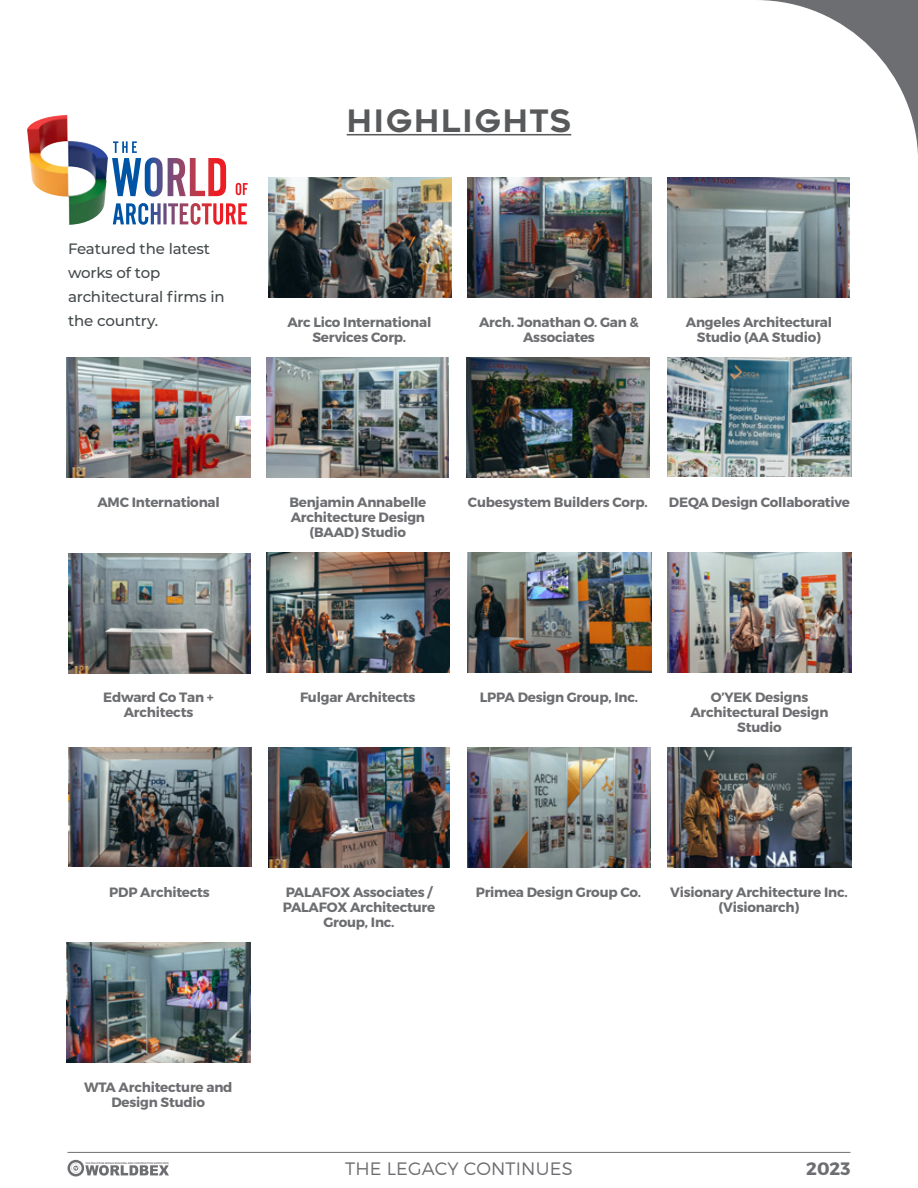
<style>
.page{position:relative;width:918px;height:1188px;background:#fff}
.page>*{position:absolute;margin:0;border:0;box-sizing:border-box;transform-origin:0 0}
.t1{font:30.9px "Renogare";letter-spacing:.05em;color:#58595b}
.t2{font:300 18px "Montserrat";letter-spacing:.01em;color:#6d6e71}
.t3{font:700 18px "Montserrat";color:#6d6e71}
.t4{font:500 15px/24px "Montserrat";letter-spacing:-.01em;color:#444a4c}
.t5{font:700 13.5px/15px "Montserrat";letter-spacing:-.015em;color:#6d6e71;text-align:center}
.t6{font:700 2.4px "Open Sans";color:#6d6e71}
</style>
<div class="page">
<svg style="left:760px;top:0;width:158px;height:154px"></svg>
<hr style="left:68px;top:1152px;width:782px;height:1px;background:#6d6e71">
<hr style="left:347px;top:134px;width:224px;height:1px;background:#58595b">
<svg style="left:85px;top:1165px;width:84px;height:11px"></svg>
<svg style="left:68px;top:1160px;width:16px;height:17px"></svg>
<svg style="left:70px;top:1162px;width:12px;height:12px"></svg>
<svg style="left:73px;top:1166px;width:5px;height:5px"></svg>
<img style="left:267px;top:357px;width:182px;height:120px">
<img style="left:467px;top:552px;width:184px;height:120px">
<img style="left:268px;top:747px;width:182px;height:120px">
<img style="left:467px;top:357px;width:183px;height:120px">
<img style="left:668px;top:747px;width:183px;height:120px">
<img style="left:668px;top:178px;width:182px;height:119px">
<img style="left:668px;top:357px;width:184px;height:120px">
<img style="left:266px;top:552px;width:183px;height:120px">
<img style="left:468px;top:177px;width:183px;height:120px">
<img style="left:67px;top:357px;width:183px;height:120px">
<img style="left:68px;top:747px;width:184px;height:120px">
<img style="left:67px;top:942px;width:183px;height:120px">
<img style="left:68px;top:554px;width:182px;height:120px">
<img style="left:467px;top:747px;width:184px;height:120px">
<img style="left:668px;top:552px;width:184px;height:120px">
<img style="left:268px;top:177px;width:183px;height:120px">
<img style="left:27px;top:115px;width:78px;height:110px">
<svg style="left:112px;top:141px;width:129px;height:56px"></svg>
<p class="t4" style="left:68px;top:236px;width:158px">Featured the latest works of top architectural firms in the country.</p>
<h1 class="t1" style="left:347px;top:100px;width:226px">HIGHLIGHTS</h1>
<p class="t5" style="left:287px;top:315px;width:145px">Arc Lico International<br>Services Corp.</p>
<p class="t5" style="left:479px;top:315px;width:161px">Arch. Jonathan O. Gan &amp;<br>Associates</p>
<p class="t5" style="left:686px;top:315px;width:148px">Angeles Architectural<br>Studio (AA Studio)</p>
<p class="t5" style="left:289px;top:495px;width:139px">Benjamin Annabelle<br>Architecture Design (BAAD) Studio</p>
<p class="t5" style="left:97px;top:495px;width:124px">AMC International</p>
<p class="t5" style="left:468px;top:495px;width:181px">Cubesystem Builders Corp.</p>
<p class="t5" style="left:669px;top:495px;width:183px">DEQA Design Collaborative</p>
<p class="t5" style="left:103px;top:690px;width:112px">Edward Co Tan +<br>Architects</p>
<p class="t5" style="left:300px;top:690px;width:117px">Fulgar Architects</p>
<p class="t5" style="left:480px;top:690px;width:160px">LPPA Design Group, Inc.</p>
<p class="t5" style="left:690px;top:690px;width:140px">O’YEK Designs<br>Architectural Design<br>Studio</p>
<p class="t5" style="left:109px;top:885px;width:102px">PDP Architects</p>
<p class="t5" style="left:283px;top:885px;width:154px">PALAFOX Associates /<br>PALAFOX Architecture<br>Group, Inc.</p>
<p class="t5" style="left:476px;top:885px;width:167px">Primea Design Group Co.</p>
<p class="t5" style="left:670px;top:885px;width:179px">Visionary Architecture Inc. (Visionarch)</p>
<p class="t5" style="left:84px;top:1080px;width:150px">WTA Architecture and<br>Design Studio</p>
<p class="t6" style="left:85px;top:1161px;width:85px">THE PHILIPPINE WORLD BUILDING AND CONSTRUCTION EXPOSITION</p>
<h2 class="t2" style="left:345px;top:1157px;width:229px">THE LEGACY CONTINUES</h2>
<h2 class="t3" style="left:806px;top:1157px;width:46px">2023</h2>
</div>
